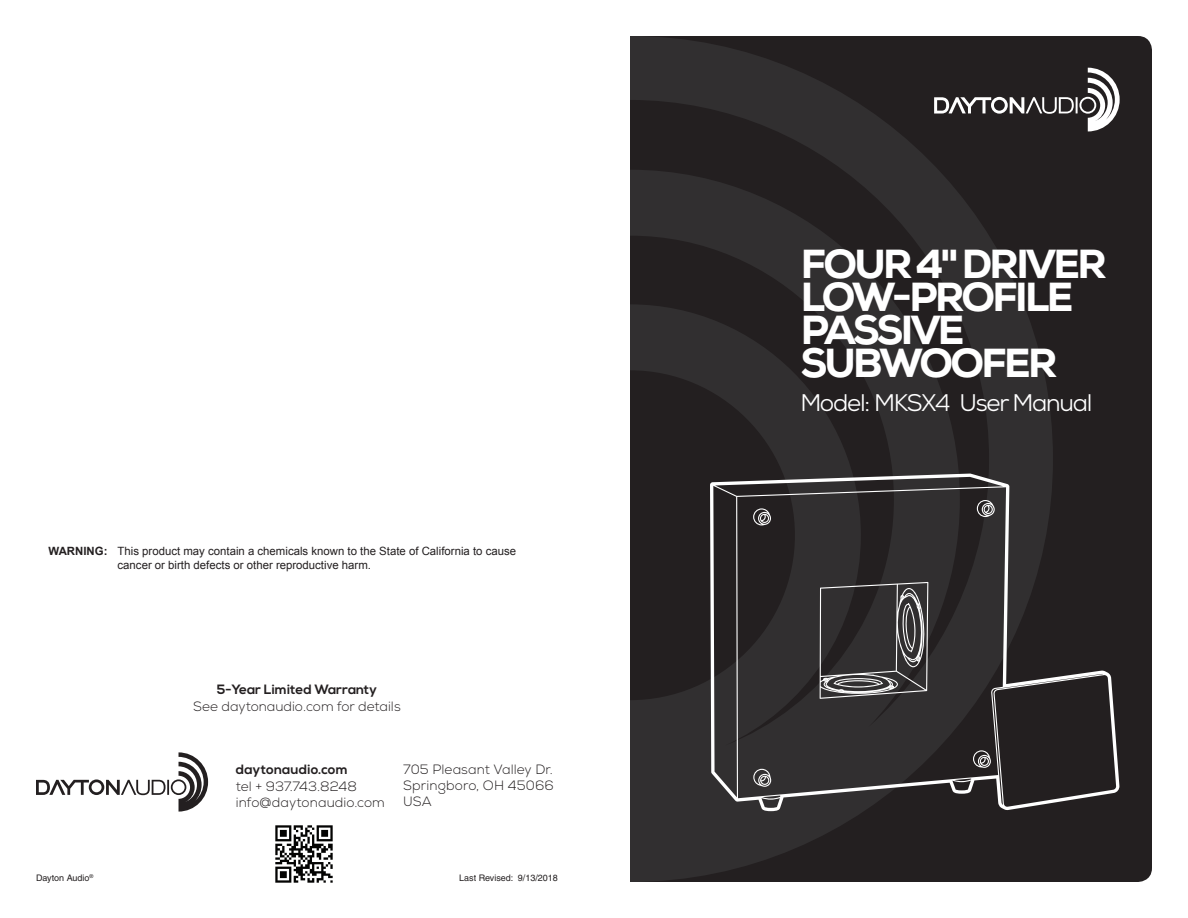
<style>
.page{position:relative;width:1188px;height:918px;background:#fff}
.page>*{position:absolute;margin:0;border:0;box-sizing:border-box;transform-origin:0 0}
.t1{font:800 40.5px/33px "Nexa";letter-spacing:-.065em;color:#fff}
.t2{font:24px "Nexa";letter-spacing:-.05em;color:#fff}
.t3{font:300 13.5px/16.2px "Nexa";letter-spacing:.005em;color:#231f20}
.t4{font:700 13.5px "Nexa";color:#231f20}
.t5{font:11.4px/14px "Arial";color:#231f20}
.t6{font:9px "Helvetica";color:#231f20}
.s1{font-weight:700}
</style>
<div class="page">
<div style="left:1053px;top:36px;width:99px;height:846px;background:#231f20"></div>
<svg style="left:630px;top:36px;width:423px;height:846px;background:#292627"></svg>
<svg style="left:934px;top:68px;width:186px;height:63px;background:#494647"></svg>
<svg style="left:36px;top:752px;width:172px;height:60px"></svg>
<img style="left:275px;top:825px;width:58px;height:58px">
<svg style="left:710px;top:474px;width:410px;height:337px;background:#373435"></svg>
<p class="t5" style="left:118px;top:545px;width:400px;text-indent:-69px"><span class="s1">WARNING:</span> This product may contain a chemicals known to the State of California to cause cancer or birth defects or other reproductive harm.</p>
<p class="t4" style="left:217px;top:682px;width:162px">5-Year Limited Warranty</p>
<p class="t3" style="left:193px;top:698px;width:209px">See daytonaudio.com for details</p>
<p class="t4" style="left:236px;top:762px;width:114px">daytonaudio.com</p>
<p class="t3" style="left:236px;top:778px;width:151px">tel + 937.743.8248 info@daytonaudio.com</p>
<p class="t3" style="left:403px;top:761px;width:152px;text-align:justify">705 Pleasant Valley Dr.<br>Springboro, OH 45066<br>USA</p>
<p class="t6" style="left:36px;top:873px;width:59px">Dayton Audio<sup>®</sup></p>
<p class="t6" style="left:459px;top:873px;width:100px">Last Revised: 9/13/2018</p>
<h1 class="t1" style="left:801px;top:248px;width:308px">FOUR 4" DRIVER<br>LOW-PROFILE<br>PASSIVE<br>SUBWOOFER</h1>
<h2 class="t2" style="left:800px;top:388px;width:294px">Model: MKSX4 User Manual</h2>
</div>
